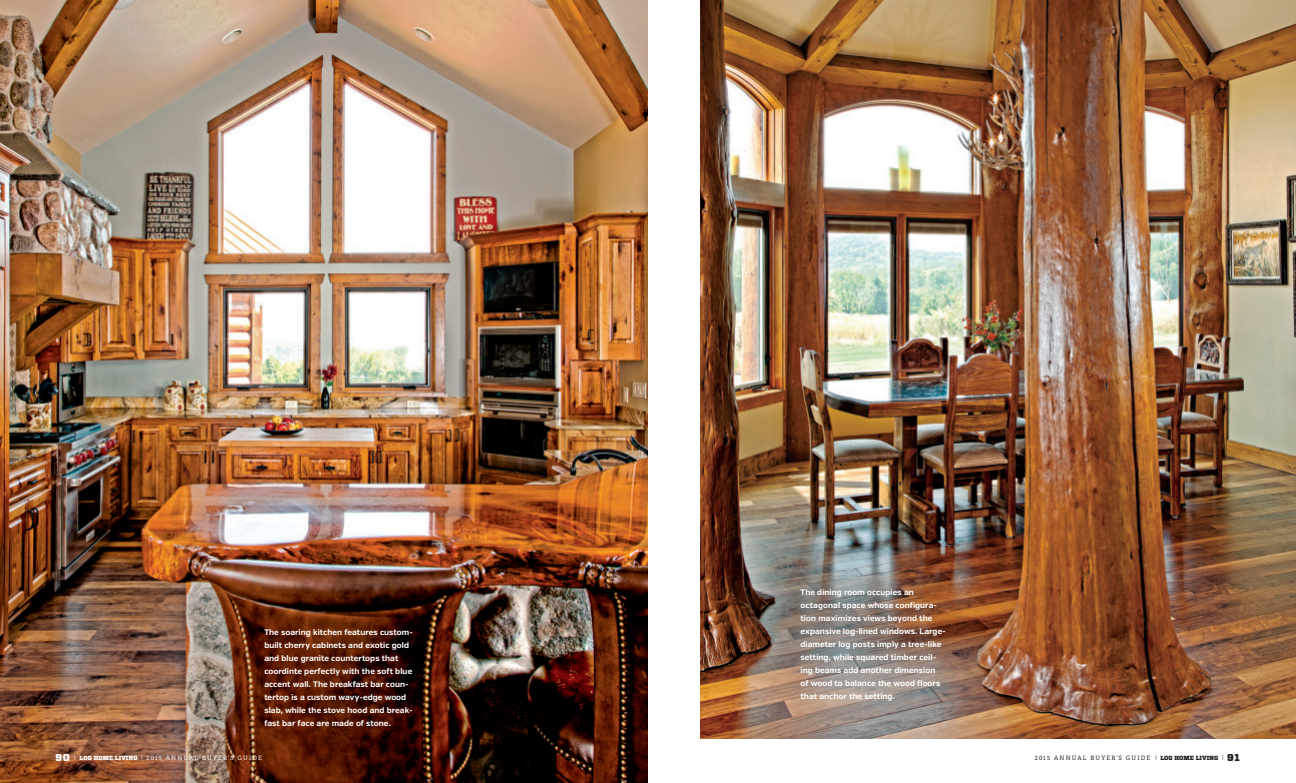
<style>
.page{position:relative;width:1296px;height:783px;background:#fff}
.page>*{position:absolute;margin:0;border:0;box-sizing:border-box;transform-origin:0 0}
.t1{font:700 8px/13px "Verb";letter-spacing:.005em;color:#fff}
.t2{font:6px "Adelle";letter-spacing:.2em;color:#fff}
.t3{font:6px "Adelle";letter-spacing:.2em;color:#231f20}
.s1{font-family:"Vitesse";font-weight:900;font-size:10px}
.s2{font-size:5px}
.s3{font-family:"Vitesse";font-weight:900}
</style>
<div class="page">
<img style="left:0;top:0;width:648px;height:783px">
<img style="left:700px;top:0;width:596px;height:738px">
<p class="t1" style="left:264px;top:626px;width:150px">The soaring kitchen features custom&shy;built cherry cabinets and exotic gold and blue granite countertops that coordinte perfectly with the soft blue accent wall. The breakfast bar coun&shy;tertop is a custom wavy-edge wood slab, while the stove hood and break&shy;fast bar face are made of stone.</p>
<p class="t2" style="left:56px;top:754px;width:208px"><span class="s1">90</span> <span class="s2">|</span> <span class="s3">LOG HOME LIVING</span> <span class="s2">|</span> 2015 ANNUAL BUYER’S GUIDE</p>
<p class="t1" style="left:801px;top:586px;width:147px">The dining room occupies an octagonal space whose configura&shy;tion maximizes views beyond the expansive log-lined windows. Large&shy;diameter log posts imply a tree-like setting, while squared timber ceil&shy;ing beams add another dimension<br>of wood to balance the wood floors that anchor the setting.</p>
<p class="t3" style="left:1035px;top:754px;width:206px">2015 ANNUAL BUYER’S GUIDE <span class="s2">|</span> <span class="s3">LOG HOME LIVING</span> <span class="s2">|</span> <span class="s1">91</span></p>
</div>
